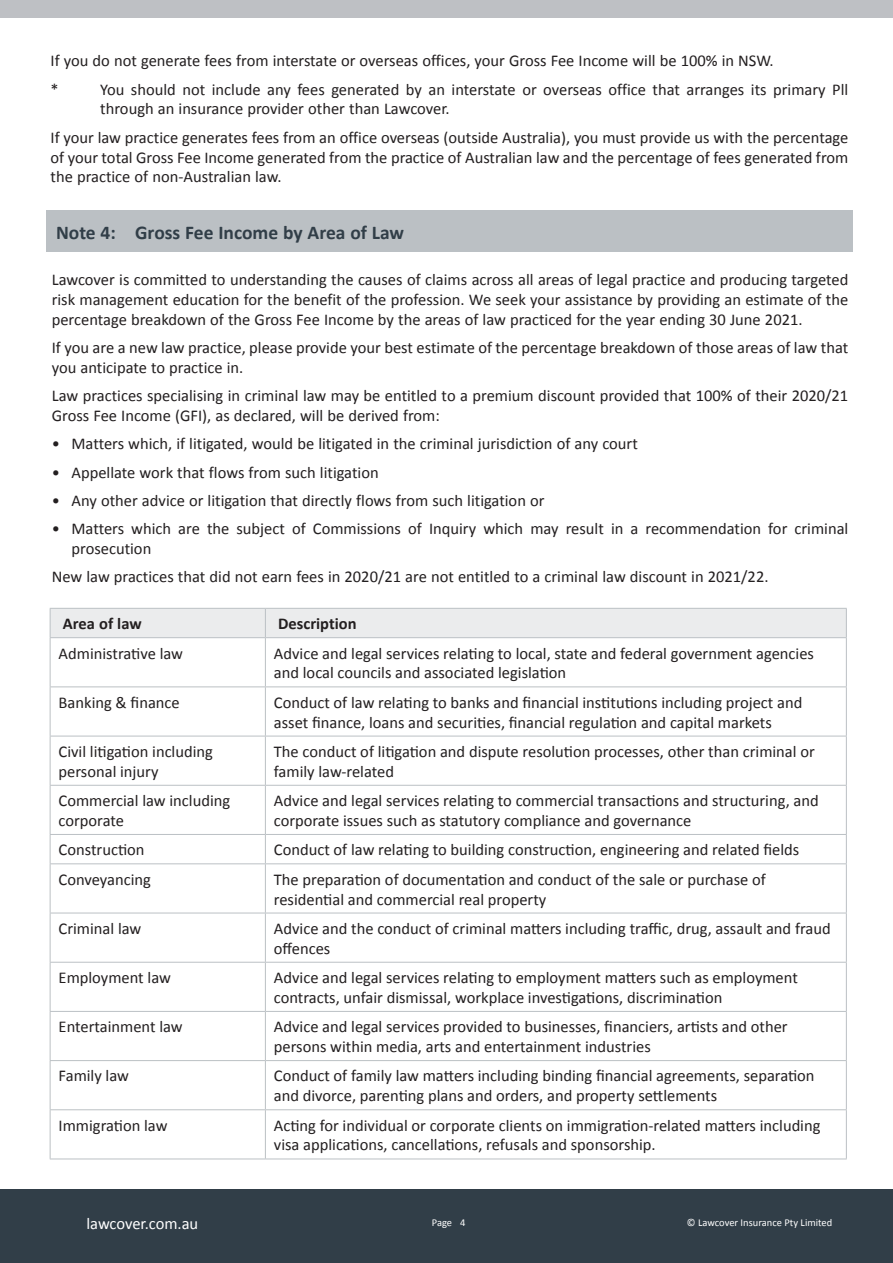
<style>
.page{position:relative;width:893px;height:1263px;background:#fff}
.page>*{position:absolute;margin:0;border:0;box-sizing:border-box;transform-origin:0 0}
.t1{font:700 19.5px "Calibri";color:#313e48}
.t2{font:16.5px/19.8px "Calibri";color:#231f20}
.t3{font:700 16.5px "Calibri";color:#231f20}
.t4{font:16.5px "Calibri";letter-spacing:-.005em;color:#fff}
.t5{font:10.5px "Calibri";color:#fff}
</style>
<div class="page">
<div style="left:0;top:0;width:893px;height:17px;background:#bec0c4"></div>
<div style="left:0;top:1190px;width:893px;height:73px;background:#313e48"></div>
<div style="left:50px;top:608px;width:797px;height:29px;background:#ebeced"></div>
<hr style="left:50px;top:637px;width:215px;height:1px;background:#bbc0c4">
<hr style="left:50px;top:638px;width:1px;height:48px;background:#bbc0c4">
<hr style="left:265px;top:637px;width:582px;height:1px;background:#bbc0c4">
<hr style="left:265px;top:638px;width:1px;height:48px;background:#bbc0c4">
<hr style="left:846px;top:638px;width:1px;height:48px;background:#bbc0c4">
<hr style="left:50px;top:686px;width:215px;height:1px;background:#bbc0c4">
<hr style="left:50px;top:687px;width:1px;height:49px;background:#bbc0c4">
<hr style="left:265px;top:686px;width:582px;height:1px;background:#bbc0c4">
<hr style="left:265px;top:687px;width:1px;height:49px;background:#bbc0c4">
<hr style="left:846px;top:687px;width:1px;height:49px;background:#bbc0c4">
<hr style="left:50px;top:736px;width:215px;height:1px;background:#bbc0c4">
<hr style="left:50px;top:736px;width:1px;height:49px;background:#bbc0c4">
<hr style="left:265px;top:736px;width:582px;height:1px;background:#bbc0c4">
<hr style="left:265px;top:736px;width:1px;height:49px;background:#bbc0c4">
<hr style="left:846px;top:736px;width:1px;height:49px;background:#bbc0c4">
<hr style="left:50px;top:785px;width:215px;height:1px;background:#bbc0c4">
<hr style="left:50px;top:786px;width:1px;height:48px;background:#bbc0c4">
<hr style="left:265px;top:785px;width:582px;height:1px;background:#bbc0c4">
<hr style="left:265px;top:786px;width:1px;height:48px;background:#bbc0c4">
<hr style="left:846px;top:786px;width:1px;height:48px;background:#bbc0c4">
<hr style="left:50px;top:834px;width:215px;height:1px;background:#bbc0c4">
<svg style="left:50px;top:835px;width:1px;height:28px"></svg>
<hr style="left:265px;top:834px;width:582px;height:1px;background:#bbc0c4">
<svg style="left:265px;top:835px;width:1px;height:28px"></svg>
<svg style="left:846px;top:835px;width:1px;height:28px"></svg>
<hr style="left:50px;top:863px;width:215px;height:1px;background:#bbc0c4">
<hr style="left:50px;top:864px;width:1px;height:49px;background:#bbc0c4">
<hr style="left:265px;top:863px;width:582px;height:1px;background:#bbc0c4">
<hr style="left:265px;top:864px;width:1px;height:49px;background:#bbc0c4">
<hr style="left:846px;top:864px;width:1px;height:49px;background:#bbc0c4">
<hr style="left:50px;top:913px;width:215px;height:1px;background:#bbc0c4">
<hr style="left:50px;top:913px;width:1px;height:49px;background:#bbc0c4">
<hr style="left:265px;top:913px;width:582px;height:1px;background:#bbc0c4">
<hr style="left:265px;top:913px;width:1px;height:49px;background:#bbc0c4">
<hr style="left:846px;top:913px;width:1px;height:49px;background:#bbc0c4">
<hr style="left:50px;top:962px;width:215px;height:1px;background:#bbc0c4">
<hr style="left:50px;top:962px;width:1px;height:49px;background:#bbc0c4">
<hr style="left:265px;top:962px;width:582px;height:1px;background:#bbc0c4">
<hr style="left:265px;top:962px;width:1px;height:49px;background:#bbc0c4">
<hr style="left:846px;top:962px;width:1px;height:49px;background:#bbc0c4">
<hr style="left:50px;top:1011px;width:215px;height:1px;background:#bbc0c4">
<hr style="left:50px;top:1012px;width:1px;height:48px;background:#bbc0c4">
<hr style="left:265px;top:1011px;width:582px;height:1px;background:#bbc0c4">
<hr style="left:265px;top:1012px;width:1px;height:48px;background:#bbc0c4">
<hr style="left:846px;top:1012px;width:1px;height:48px;background:#bbc0c4">
<hr style="left:50px;top:1060px;width:215px;height:1px;background:#bbc0c4">
<hr style="left:50px;top:1061px;width:1px;height:48px;background:#bbc0c4">
<hr style="left:265px;top:1060px;width:582px;height:1px;background:#bbc0c4">
<hr style="left:265px;top:1061px;width:1px;height:48px;background:#bbc0c4">
<hr style="left:846px;top:1061px;width:1px;height:48px;background:#bbc0c4">
<hr style="left:50px;top:1109px;width:215px;height:1px;background:#bbc0c4">
<hr style="left:50px;top:1110px;width:1px;height:48px;background:#bbc0c4">
<hr style="left:265px;top:1109px;width:582px;height:1px;background:#bbc0c4">
<hr style="left:265px;top:1110px;width:1px;height:48px;background:#bbc0c4">
<hr style="left:846px;top:1110px;width:1px;height:48px;background:#bbc0c4">
<hr style="left:50px;top:1158px;width:215px;height:1px;background:#bbc0c4">
<hr style="left:265px;top:1158px;width:582px;height:1px;background:#bbc0c4">
<div style="left:47px;top:211px;width:806px;height:41px;background:#bbc0c4"></div>
<p class="t2" style="left:51px;top:51px;width:724px">If you do not generate fees from interstate or overseas offices, your Gross Fee Income will be 100% in NSW.</p>
<p class="t2" style="left:51px;top:79px;width:10px">*</p>
<p class="t2" style="left:100px;top:79px;width:750px">You should not include any fees generated by an interstate or overseas office that arranges its primary Pll through an insurance provider other than Lawcover.</p>
<p class="t2" style="left:51px;top:127px;width:799px;text-align:justify">If your law practice generates fees from an office overseas (outside Australia), you must provide us with the percentage of your total Gross Fee Income generated from the practice of Australian law and the percentage of fees generated from the practice of non-Australian law.</p>
<p class="t1" style="left:56px;top:220px;width:350px">Note 4: Gross Fee Income by Area of Law</p>
<p class="t2" style="left:52px;top:269px;width:798px;text-align:justify">Lawcover is committed to understanding the causes of claims across all areas of legal practice and producing targeted risk management education for the benefit of the profession. We seek your assistance by providing an estimate of the percentage breakdown of the Gross Fee Income by the areas of law practiced for the year ending 30 June 2021.</p>
<p class="t2" style="left:52px;top:337px;width:798px">If you are a new law practice, please provide your best estimate of the percentage breakdown of those areas of law that you anticipate to practice in.</p>
<p class="t2" style="left:52px;top:385px;width:798px">Law practices specialising in criminal law may be entitled to a premium discount provided that 100% of their 2020/21<br>Gross Fee Income (GFI), as declared, will be derived from:</p>
<p class="t2" style="left:52px;top:433px;width:588px">• Matters which, if litigated, would be litigated in the criminal jurisdiction of any court</p>
<p class="t2" style="left:52px;top:462px;width:328px">• Appellate work that flows from such litigation</p>
<p class="t2" style="left:52px;top:490px;width:494px">• Any other advice or litigation that directly flows from such litigation or</p>
<p class="t2" style="left:72px;top:518px;width:778px;text-indent:-20px">• Matters which are the subject of Commissions of Inquiry which may result in a recommendation for criminal prosecution</p>
<p class="t2" style="left:52px;top:566px;width:718px">New law practices that did not earn fees in 2020/21 are not entitled to a criminal law discount in 2021/22.</p>
<p class="t3" style="left:63px;top:613px;width:80px">Area of law</p>
<p class="t3" style="left:278px;top:613px;width:80px">Description</p>
<p class="t2" style="left:59px;top:643px;width:126px">Administrative law</p>
<p class="t2" style="left:274px;top:643px;width:542px">Advice and legal services relating to local, state and federal government agencies and local councils and associated legislation</p>
<p class="t2" style="left:59px;top:692px;width:123px">Banking &amp; finance</p>
<p class="t2" style="left:274px;top:692px;width:530px">Conduct of law relating to banks and financial institutions including project and asset finance, loans and securities, financial regulation and capital markets</p>
<p class="t2" style="left:59px;top:741px;width:156px">Civil litigation including personal injury</p>
<p class="t2" style="left:274px;top:741px;width:542px">The conduct of litigation and dispute resolution processes, other than criminal or family law-related</p>
<p class="t2" style="left:59px;top:790px;width:173px">Commercial law including corporate</p>
<p class="t2" style="left:274px;top:790px;width:546px">Advice and legal services relating to commercial transactions and structuring, and corporate issues such as statutory compliance and governance</p>
<p class="t2" style="left:59px;top:839px;width:87px">Construction</p>
<p class="t2" style="left:274px;top:839px;width:527px">Conduct of law relating to building construction, engineering and related fields</p>
<p class="t2" style="left:59px;top:869px;width:94px">Conveyancing</p>
<p class="t2" style="left:274px;top:869px;width:493px">The preparation of documentation and conduct of the sale or purchase of residential and commercial real property</p>
<p class="t2" style="left:59px;top:918px;width:84px">Criminal law</p>
<p class="t2" style="left:274px;top:918px;width:558px">Advice and the conduct of criminal matters including traffic, drug, assault and fraud offences</p>
<p class="t2" style="left:59px;top:967px;width:114px">Employment law</p>
<p class="t2" style="left:274px;top:967px;width:525px">Advice and legal services relating to employment matters such as employment contracts, unfair dismissal, workplace investigations, discrimination</p>
<p class="t2" style="left:59px;top:1016px;width:126px">Entertainment law</p>
<p class="t2" style="left:274px;top:1016px;width:515px">Advice and legal services provided to businesses, financiers, artists and other persons within media, arts and entertainment industries</p>
<p class="t2" style="left:59px;top:1066px;width:72px">Family law</p>
<p class="t2" style="left:274px;top:1066px;width:542px">Conduct of family law matters including binding financial agreements, separation and divorce, parenting plans and orders, and property settlements</p>
<p class="t2" style="left:59px;top:1115px;width:110px">Immigration law</p>
<p class="t2" style="left:274px;top:1115px;width:548px">Acting for individual or corporate clients on immigration-related matters including visa applications, cancellations, refusals and sponsorship.</p>
<p class="t4" style="left:86px;top:1212px;width:113px">lawcover.com.au</p>
<p class="t5" style="left:432px;top:1216px;width:35px">Page 4</p>
<p class="t5" style="left:687px;top:1216px;width:147px">© Lawcover Insurance Pty Limited</p>
</div>
